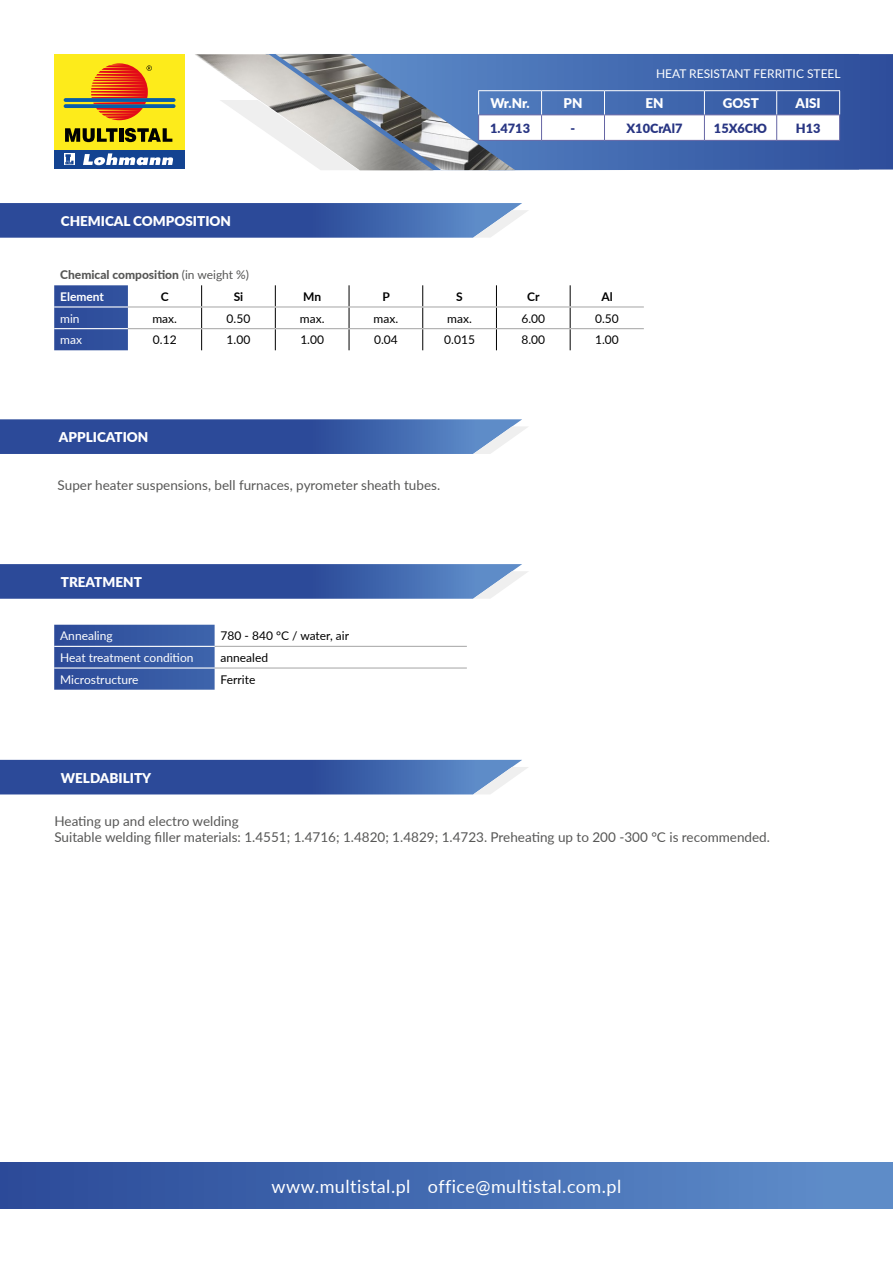
<style>
.page{position:relative;width:893px;height:1263px;background:#fff}
.page>*{position:absolute;margin:0;border:0;box-sizing:border-box;transform-origin:0 0}
.t1{font:18px "Lato";letter-spacing:.025em;color:#fff}
.t2{font:13.5px/16.2px "Lato";color:#575756}
.t3{font:900 13.5px "Lato";color:#fff}
.t4{font:900 13.35px "Lato";color:#fff}
.t5{font:900 12.75px "Lato";color:#283583}
.t6{font:12px "Lato";color:#000}
.t7{font:12px "Lato";color:#fff}
.t8{font:800 12px/21.6px "Lato";color:#575756}
.t9{font:700 12px "Lato";color:#000}
.s1{font-weight:400}
.s2{font-weight:700;color:#fff}
</style>
<div class="page">
<svg style="left:0;top:203px;width:528px;height:35px;background:#4261a8"></svg>
<svg style="left:0;top:419px;width:527px;height:35px;background:#4262a8"></svg>
<svg style="left:0;top:564px;width:528px;height:35px;background:#4261a8"></svg>
<svg style="left:0;top:760px;width:528px;height:34px;background:#4060a7"></svg>
<div style="left:54px;top:54px;width:130px;height:96px;background:#fdeb1b"></div>
<div style="left:54px;top:150px;width:130px;height:19px;background:#134391"></div>
<svg style="left:125px;top:128px;width:47px;height:14px"></svg>
<hr style="left:119px;top:128px;width:4px;height:14px;background:#010202">
<svg style="left:65px;top:128px;width:53px;height:14px"></svg>
<svg style="left:64px;top:153px;width:11px;height:12px"></svg>
<svg style="left:65px;top:154px;width:9px;height:10px"></svg>
<svg style="left:83px;top:153px;width:90px;height:12px"></svg>
<svg style="left:64px;top:98px;width:112px;height:4px"></svg>
<svg style="left:64px;top:104px;width:112px;height:4px"></svg>
<svg style="left:91px;top:63px;width:61px;height:57px"></svg>
<svg style="left:54px;top:625px;width:161px;height:65px;background:#3758a3"></svg>
<hr style="left:215px;top:646px;width:252px;height:1px;background:#aeaeae">
<hr style="left:215px;top:667px;width:252px;height:2px;background:#aeaeae">
<hr style="left:54px;top:646px;width:161px;height:1px;background:#fff">
<hr style="left:54px;top:667px;width:161px;height:2px;background:#fff">
<div style="left:54px;top:285px;width:74px;height:65px;background:#2f4e9c"></div>
<svg style="left:201px;top:285px;width:1px;height:65px"></svg>
<svg style="left:275px;top:285px;width:1px;height:65px"></svg>
<svg style="left:349px;top:285px;width:1px;height:65px"></svg>
<svg style="left:422px;top:285px;width:1px;height:65px"></svg>
<svg style="left:496px;top:285px;width:1px;height:65px"></svg>
<svg style="left:570px;top:285px;width:1px;height:65px"></svg>
<hr style="left:54px;top:306px;width:74px;height:2px;background:#fff">
<hr style="left:54px;top:328px;width:74px;height:1px;background:#fff">
<hr style="left:128px;top:306px;width:74px;height:2px;background:#aeaeae">
<hr style="left:202px;top:306px;width:73px;height:2px;background:#aeaeae">
<hr style="left:275px;top:306px;width:74px;height:2px;background:#aeaeae">
<hr style="left:349px;top:306px;width:74px;height:2px;background:#aeaeae">
<hr style="left:423px;top:306px;width:73px;height:2px;background:#aeaeae">
<hr style="left:496px;top:306px;width:74px;height:2px;background:#aeaeae">
<hr style="left:570px;top:306px;width:74px;height:2px;background:#aeaeae">
<hr style="left:128px;top:328px;width:74px;height:1px;background:#aeaeae">
<hr style="left:202px;top:328px;width:73px;height:1px;background:#aeaeae">
<hr style="left:275px;top:328px;width:74px;height:1px;background:#aeaeae">
<hr style="left:349px;top:328px;width:74px;height:1px;background:#aeaeae">
<hr style="left:423px;top:328px;width:73px;height:1px;background:#aeaeae">
<hr style="left:496px;top:328px;width:74px;height:1px;background:#aeaeae">
<hr style="left:570px;top:328px;width:74px;height:1px;background:#aeaeae">
<div style="left:0;top:1163px;width:893px;height:46px;background:linear-gradient(to right,#2a4998,#608fcc)"></div>
<svg style="left:515px;top:54px;width:378px;height:116px;background:#3c61a9"></svg>
<img style="left:434px;top:54px;width:81px;height:116px">
<img style="left:195px;top:54px;width:239px;height:116px">
<svg style="left:219px;top:100px;width:140px;height:70px"></svg>
<hr style="left:478px;top:140px;width:64px;height:1px;background:#6565a4">
<hr style="left:542px;top:140px;width:62px;height:1px;background:#6565a4">
<hr style="left:604px;top:140px;width:100px;height:1px;background:#6565a4">
<hr style="left:704px;top:140px;width:73px;height:1px;background:#6565a4">
<hr style="left:777px;top:140px;width:63px;height:1px;background:#6565a4">
<hr style="left:478px;top:90px;width:64px;height:1px;background:#fff">
<hr style="left:542px;top:90px;width:62px;height:1px;background:#fff">
<hr style="left:604px;top:90px;width:100px;height:1px;background:#fff">
<hr style="left:704px;top:90px;width:73px;height:1px;background:#fff">
<hr style="left:777px;top:90px;width:63px;height:1px;background:#fff">
<svg style="left:478px;top:91px;width:362px;height:49px"></svg>
<p class="t7" style="left:656px;top:65px;width:186px">HEAT RESISTANT FERRITIC STEEL</p>
<p class="t3" style="left:61px;top:211px;width:172px">CHEMICAL COMPOSITION</p>
<p class="t4" style="left:490px;top:93px;width:41px">Wr.Nr.</p>
<p class="t4" style="left:564px;top:93px;width:20px">PN</p>
<p class="t4" style="left:645px;top:93px;width:20px">EN</p>
<p class="t4" style="left:723px;top:93px;width:38px">GOST</p>
<p class="t4" style="left:795px;top:93px;width:27px">AISI</p>
<p class="t5" style="left:490px;top:118px;width:42px">1.4713</p>
<p class="t5" style="left:571px;top:118px;width:6px">-</p>
<p class="t5" style="left:626px;top:118px;width:57px">X10CrAl7</p>
<p class="t5" style="left:714px;top:118px;width:55px">15Х6СЮ</p>
<p class="t5" style="left:796px;top:118px;width:26px">H13</p>
<p class="t8" style="left:60px;top:264px;width:190px">Chemical composition <span class="s1">(in weight %)<br></span><span class="s2">Element</span></p>
<p class="t9" style="left:161px;top:288px;width:9px">C</p>
<p class="t9" style="left:234px;top:288px;width:11px">Si</p>
<p class="t9" style="left:303px;top:288px;width:20px">Mn</p>
<p class="t9" style="left:382px;top:288px;width:9px">P</p>
<p class="t9" style="left:456px;top:288px;width:8px">S</p>
<p class="t9" style="left:527px;top:288px;width:14px">Cr</p>
<p class="t9" style="left:601px;top:288px;width:13px">Al</p>
<p class="t7" style="left:60px;top:310px;width:21px">min</p>
<p class="t6" style="left:152px;top:310px;width:26px">max.</p>
<p class="t6" style="left:227px;top:310px;width:25px">0.50</p>
<p class="t6" style="left:300px;top:310px;width:26px">max.</p>
<p class="t6" style="left:374px;top:310px;width:26px">max.</p>
<p class="t6" style="left:447px;top:310px;width:26px">max.</p>
<p class="t6" style="left:521px;top:310px;width:25px">6.00</p>
<p class="t6" style="left:595px;top:310px;width:25px">0.50</p>
<p class="t7" style="left:60px;top:331px;width:23px">max</p>
<p class="t6" style="left:153px;top:331px;width:25px">0.12</p>
<p class="t6" style="left:227px;top:331px;width:25px">1.00</p>
<p class="t6" style="left:300px;top:331px;width:25px">1.00</p>
<p class="t6" style="left:374px;top:331px;width:25px">0.04</p>
<p class="t6" style="left:444px;top:331px;width:32px">0.015</p>
<p class="t6" style="left:521px;top:331px;width:25px">8.00</p>
<p class="t6" style="left:595px;top:331px;width:25px">1.00</p>
<p class="t3" style="left:59px;top:427px;width:91px">APPLICATION</p>
<p class="t2" style="left:58px;top:477px;width:384px">Super heater suspensions, bell furnaces, pyrometer sheath tubes.</p>
<p class="t3" style="left:61px;top:572px;width:83px">TREATMENT</p>
<p class="t7" style="left:60px;top:627px;width:54px">Annealing</p>
<p class="t6" style="left:221px;top:627px;width:130px">780 - 840 °C / water, air</p>
<p class="t7" style="left:60px;top:649px;width:135px">Heat treatment condition</p>
<p class="t6" style="left:221px;top:649px;width:49px">annealed</p>
<p class="t7" style="left:60px;top:671px;width:80px">Microstructure</p>
<p class="t6" style="left:221px;top:671px;width:36px">Ferrite</p>
<p class="t3" style="left:61px;top:767px;width:92px">WELDABILITY</p>
<p class="t2" style="left:54px;top:812px;width:717px">Heating up and electro welding<br>Suitable welding filler materials: 1.4551; 1.4716; 1.4820; 1.4829; 1.4723. Preheating up to 200 -300 °C is recommended.</p>
<h1 class="t1" style="left:272px;top:1174px;width:351px">www.multistal.pl office@multistal.com.pl</h1>
</div>
